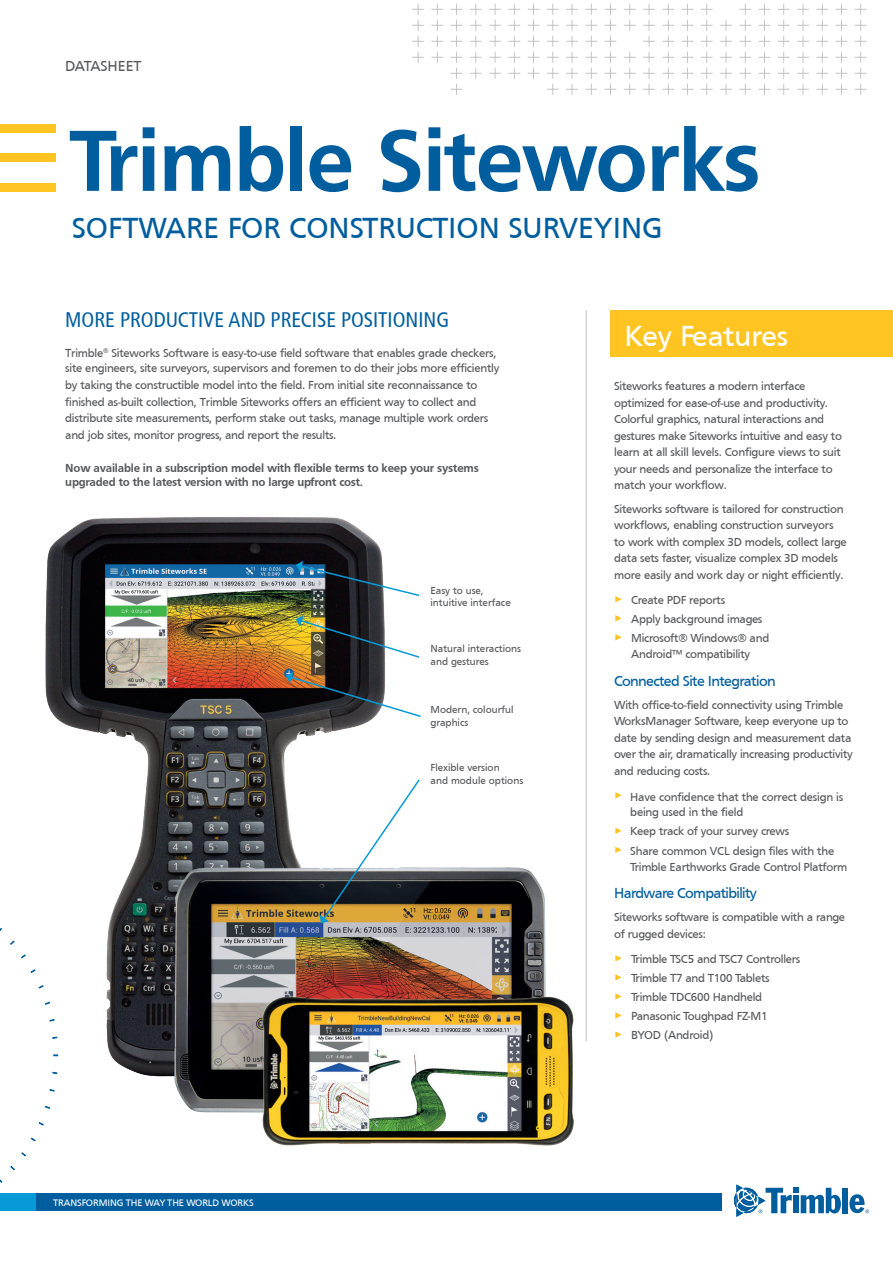
<style>
.page{position:relative;width:893px;height:1263px;background:#fff}
.page>*{position:absolute;margin:0;border:0;box-sizing:border-box;transform-origin:0 0}
.t1{font:700 90px "Frutiger";letter-spacing:-.02em;color:#005e9e}
.t2{font:30px "Frutiger";color:#005e9e}
.t3{font:30px "Frutiger";letter-spacing:-.01em;color:#fff}
.t4{font:condensed 21px "Frutiger";color:#005e9e}
.t5{font:15px "Frutiger";letter-spacing:-.04em;color:#005e9e}
.t6{font:15px "Frutiger";letter-spacing:-.01em;color:#57585a}
.t7{font:12px/19px "Frutiger";letter-spacing:-.02em;color:#57585a}
.t8{font:700 12px "Frutiger";letter-spacing:-.02em;color:#57585a}
.t9{font:10.5px/12.6px "Frutiger";color:#57585a}
.t10{font:9.75px "Frutiger";letter-spacing:-.01em;color:#fff}
</style>
<div class="page">
<svg style="left:412px;top:4px;width:454px;height:91px"></svg>
<div style="left:0;top:124px;width:56px;height:9px;background:#fec422"></div>
<div style="left:0;top:154px;width:56px;height:8px;background:#fec422"></div>
<div style="left:0;top:183px;width:56px;height:8px;background:#fec422"></div>
<svg style="left:38px;top:1122px;width:6px;height:4px"></svg>
<svg style="left:31px;top:1137px;width:5px;height:5px"></svg>
<svg style="left:21px;top:1152px;width:5px;height:5px"></svg>
<svg style="left:10px;top:1165px;width:5px;height:5px"></svg>
<svg style="left:10px;top:940px;width:5px;height:5px"></svg>
<svg style="left:21px;top:954px;width:5px;height:5px"></svg>
<svg style="left:30px;top:969px;width:6px;height:4px"></svg>
<div style="left:611px;top:310px;width:282px;height:47px;background:#fec422"></div>
<hr style="left:585px;top:310px;width:2px;height:731px;background:#d4d3d3">
<svg style="left:615px;top:596px;width:7px;height:6px"></svg>
<svg style="left:615px;top:615px;width:7px;height:6px"></svg>
<svg style="left:615px;top:634px;width:7px;height:6px"></svg>
<svg style="left:615px;top:792px;width:7px;height:6px"></svg>
<svg style="left:615px;top:828px;width:7px;height:6px"></svg>
<svg style="left:615px;top:847px;width:7px;height:6px"></svg>
<svg style="left:615px;top:955px;width:7px;height:6px"></svg>
<svg style="left:615px;top:974px;width:7px;height:6px"></svg>
<svg style="left:615px;top:993px;width:7px;height:6px"></svg>
<svg style="left:615px;top:1012px;width:7px;height:7px"></svg>
<svg style="left:615px;top:1031px;width:7px;height:7px"></svg>
<div style="left:842px;top:1188px;width:6px;height:25px;background:#005e9e"></div>
<svg style="left:734px;top:1184px;width:107px;height:33px"></svg>
<svg style="left:849px;top:1194px;width:20px;height:19px"></svg>
<div style="left:0;top:1194px;width:719px;height:17px;background:#069ad9"></div>
<div style="left:36px;top:1194px;width:685px;height:17px;background:#005e9e"></div>
<img style="left:39px;top:517px;width:347px;height:592px">
<img style="left:147px;top:838px;width:399px;height:275px">
<img style="left:250px;top:981px;width:336px;height:165px">
<svg style="left:286px;top:672px;width:135px;height:46px"></svg>
<svg style="left:296px;top:561px;width:124px;height:36px"></svg>
<img style="left:296px;top:615px;width:124px;height:44px">
<svg style="left:320px;top:778px;width:101px;height:145px"></svg>
<p class="t6" style="left:65px;top:57px;width:78px">DATASHEET</p>
<h1 class="t1" style="left:69px;top:109px;width:694px">Trimble Siteworks</h1>
<h2 class="t2" style="left:72px;top:211px;width:592px">SOFTWARE FOR CONSTRUCTION SURVEYING</h2>
<h3 class="t4" style="left:65px;top:307px;width:385px">MORE PRODUCTIVE AND PRECISE POSITIONING</h3>
<p class="t7" style="left:65px;top:343px;width:433px">Trimble<sup>®</sup> Siteworks Software is easy-to-use field software that enables grade checkers,</p>
<p class="t7" style="left:65px;top:358px;width:436px">site engineers, site surveyors, supervisors and foremen to do their jobs more efficiently</p>
<p class="t7" style="left:65px;top:375px;width:414px">by taking the constructible model into the field. From initial site reconnaissance to</p>
<p class="t7" style="left:65px;top:392px;width:413px">finished as-built collection, Trimble Siteworks offers an efficient way to collect and</p>
<p class="t7" style="left:65px;top:409px;width:425px">distribute site measurements, perform stake out tasks, manage multiple work orders</p>
<p class="t7" style="left:65px;top:426px;width:273px">and job sites, monitor progress, and report the results.</p>
<p class="t8" style="left:65px;top:475px;width:299px">upgraded to the latest version with no large upfront cost.</p>
<p class="t8" style="left:65px;top:461px;width:415px">Now available in a subscription model with flexible terms to keep your systems</p>
<p class="t9" style="left:430px;top:584px;width:82px">Easy to use, intuitive interface</p>
<p class="t9" style="left:430px;top:642px;width:92px">Natural interactions and gestures</p>
<p class="t9" style="left:430px;top:703px;width:85px">Modern, colourful graphics</p>
<p class="t10" style="left:53px;top:1197px;width:202px">TRANSFORMING THE WAY THE WORLD WORKS</p>
<p class="t9" style="left:430px;top:761px;width:94px">Flexible version<br>and module options</p>
<h2 class="t3" style="left:624px;top:319px;width:165px">Key Features</h2>
<p class="t7" style="left:614px;top:378px;width:229px;line-height:16.4px">Siteworks features a modern interface optimized for ease-of-use and productivity.<br>Colorful graphics, natural interactions and gestures make Siteworks intuitive and easy to</p>
<p class="t7" style="left:614px;top:459px;width:220px">your needs and personalize the interface to</p>
<p class="t7" style="left:614px;top:442px;width:228px">learn at all skill levels. Configure views to suit</p>
<p class="t7" style="left:614px;top:473px;width:231px;line-height:23.7px">match your workflow.<br>Siteworks software is tailored for construction</p>
<p class="t7" style="left:614px;top:533px;width:234px;line-height:16.5px">to work with complex 3D models, collect large data sets faster, visualize complex 3D models</p>
<p class="t7" style="left:631px;top:590px;width:140px">Create PDF reports<br>Apply background images<br>Microsoft® Windows® and</p>
<p class="t7" style="left:631px;top:645px;width:120px">Android™ compatibility</p>
<p class="t5" style="left:614px;top:672px;width:163px">Connected Site Integration</p>
<p class="t7" style="left:614px;top:713px;width:240px;line-height:16.5px">WorksManager Software, keep everyone up to date by sending design and measurement data over the air, dramatically increasing productivity and reducing costs.</p>
<p class="t7" style="left:614px;top:516px;width:221px">workflows, enabling construction surveyors</p>
<p class="t7" style="left:614px;top:565px;width:231px">more easily and work day or night efficiently.</p>
<p class="t7" style="left:614px;top:695px;width:231px">With office-to-field connectivity using Trimble</p>
<p class="t7" style="left:630px;top:787px;width:214px">Have confidence that the correct design is</p>
<p class="t7" style="left:630px;top:803px;width:115px">being used in the field</p>
<p class="t7" style="left:630px;top:822px;width:160px">Keep track of your survey crews</p>
<p class="t7" style="left:630px;top:857px;width:219px">Trimble Earthworks Grade Control Platform</p>
<p class="t5" style="left:614px;top:885px;width:144px">Hardware Compatibility</p>
<p class="t7" style="left:614px;top:909px;width:233px;line-height:16.5px">Siteworks software is compatible with a range of rugged devices:</p>
<p class="t7" style="left:631px;top:949px;width:171px">Trimble TSC5 and TSC7 Controllers<br>Trimble T7 and T100 Tablets<br>Trimble TDC600 Handheld<br>Panasonic Toughpad FZ-M1<br>BYOD (Android)</p>
<p class="t7" style="left:630px;top:842px;width:205px">Share common VCL design files with the</p>
</div>
